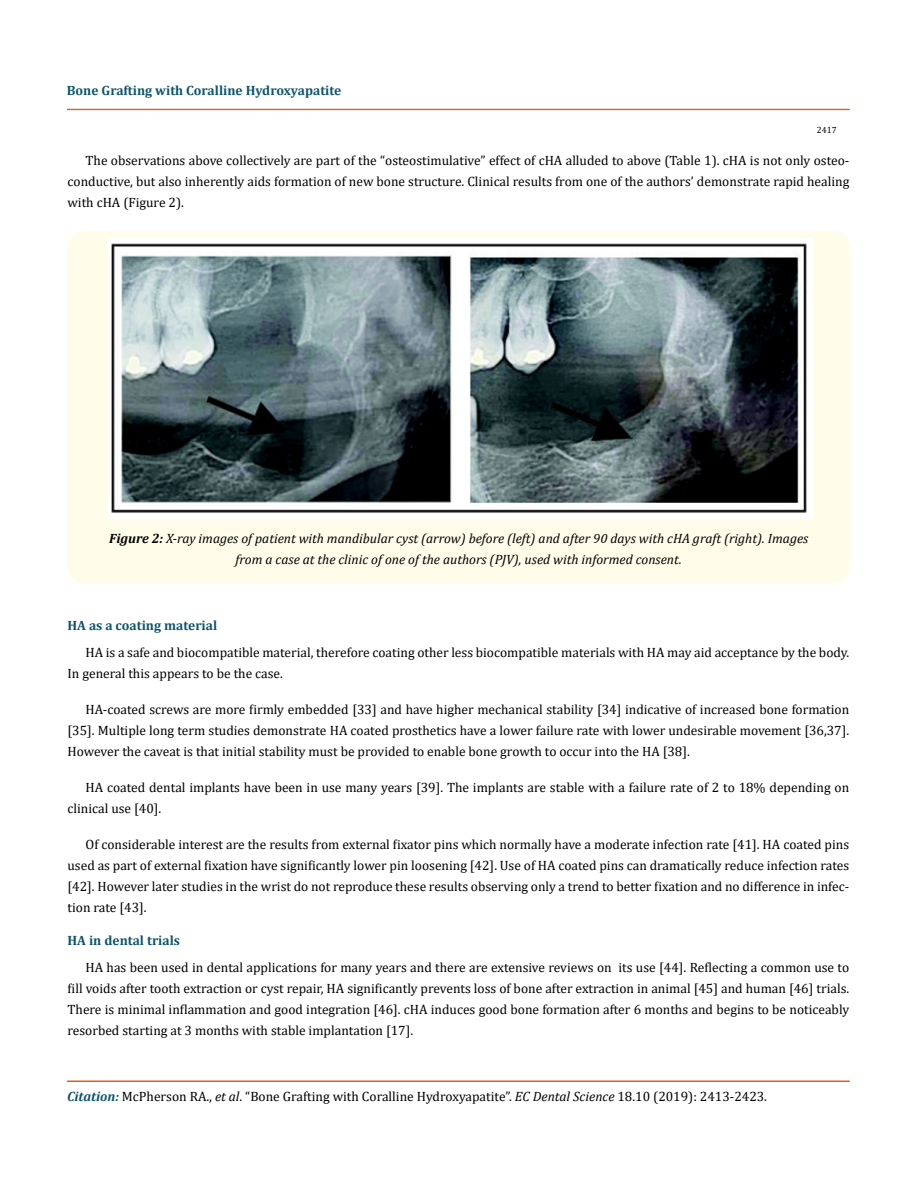
<style>
.page{position:relative;width:917px;height:1190px;background:#fff}
.page>*{position:absolute;margin:0;border:0;box-sizing:border-box;transform-origin:0 0}
.t1{font:13.5px/21px "Cambria";color:#000;text-align:justify}
.t2{font:italic 13.5px/21px "Cambria";color:#000;text-align:center}
.t3{font:700 13.5px "Cambria";color:#0e546a}
.t4{font:9px "Cambria";color:#000}
.s1{font-weight:700}
.s2{font-weight:700;font-style:italic;color:#0e546a}
.s3{font-style:italic}
</style>
<div class="page">
<div style="left:67px;top:109px;width:782px;height:1px;border:1px solid #e05d1a"></div>
<div style="left:67px;top:1081px;width:782px;height:1px;border:1px solid #e05d1a"></div>
<div style="left:68px;top:231px;width:782px;height:352px;background:#fffde9;border-radius:18px"></div>
<img style="left:108px;top:238px;width:704px;height:281px">
<p class="t3" style="left:67px;top:81px;width:276px">Bone Grafting with Coralline Hydroxyapatite</p>
<p class="t4" style="left:816px;top:124px;width:21px">2417</p>
<p class="t1" style="left:68px;top:149px;width:783px;text-indent:18px">The observations above collectively are part of the “osteostimulative” effect of cHA alluded to above (Table 1). cHA is not only osteo&shy;conductive, but also inherently aids formation of new bone structure. Clinical results from one of the authors’ demonstrate rapid healing with cHA (Figure 2).</p>
<p class="t2" style="left:109px;top:527px;width:700px"><span class="s1">Figure 2:</span> X-ray images of patient with mandibular cyst (arrow) before (left) and after 90 days with cHA graft (right). Images from a case at the clinic of one of the authors (PJV), used with informed consent.</p>
<p class="t3" style="left:68px;top:616px;width:151px">HA as a coating material</p>
<p class="t1" style="left:68px;top:642px;width:783px;text-indent:18px">HA is a safe and biocompatible material, therefore coating other less biocompatible materials with HA may aid acceptance by the body.<br>In general this appears to be the case.</p>
<p class="t1" style="left:68px;top:699px;width:783px;text-indent:18px">HA-coated screws are more firmly embedded [33] and have higher mechanical stability [34] indicative of increased bone formation [35]. Multiple long term studies demonstrate HA coated prosthetics have a lower failure rate with lower undesirable movement [36,37].<br>However the caveat is that initial stability must be provided to enable bone growth to occur into the HA [38].</p>
<p class="t1" style="left:68px;top:777px;width:783px;text-indent:18px">HA coated dental implants have been in use many years [39]. The implants are stable with a failure rate of 2 to 18% depending on clinical use [40].</p>
<p class="t1" style="left:68px;top:834px;width:783px;text-indent:18px">Of considerable interest are the results from external fixator pins which normally have a moderate infection rate [41]. HA coated pins used as part of external fixation have significantly lower pin loosening [42]. Use of HA coated pins can dramatically reduce infection rates [42]. However later studies in the wrist do not reproduce these results observing only a trend to better fixation and no difference in infec&shy;tion rate [43].</p>
<p class="t3" style="left:68px;top:931px;width:114px">HA in dental trials</p>
<p class="t1" style="left:68px;top:957px;width:783px;text-indent:18px">HA has been used in dental applications for many years and there are extensive reviews on its use [44]. Reflecting a common use to fill voids after tooth extraction or cyst repair, HA significantly prevents loss of bone after extraction in animal [45] and human [46] trials.<br>There is minimal inflammation and good integration [46]. cHA induces good bone formation after 6 months and begins to be noticeably resorbed starting at 3 months with stable implantation [17].</p>
<p class="t1" style="left:67px;top:1086px;width:701px"><span class="s2">Citation:</span> McPherson RA., <span class="s3">et al</span>. “Bone Grafting with Coralline Hydroxyapatite”. <span class="s3">EC Dental Science</span> 18.10 (2019): 2413-2423.</p>
</div>
